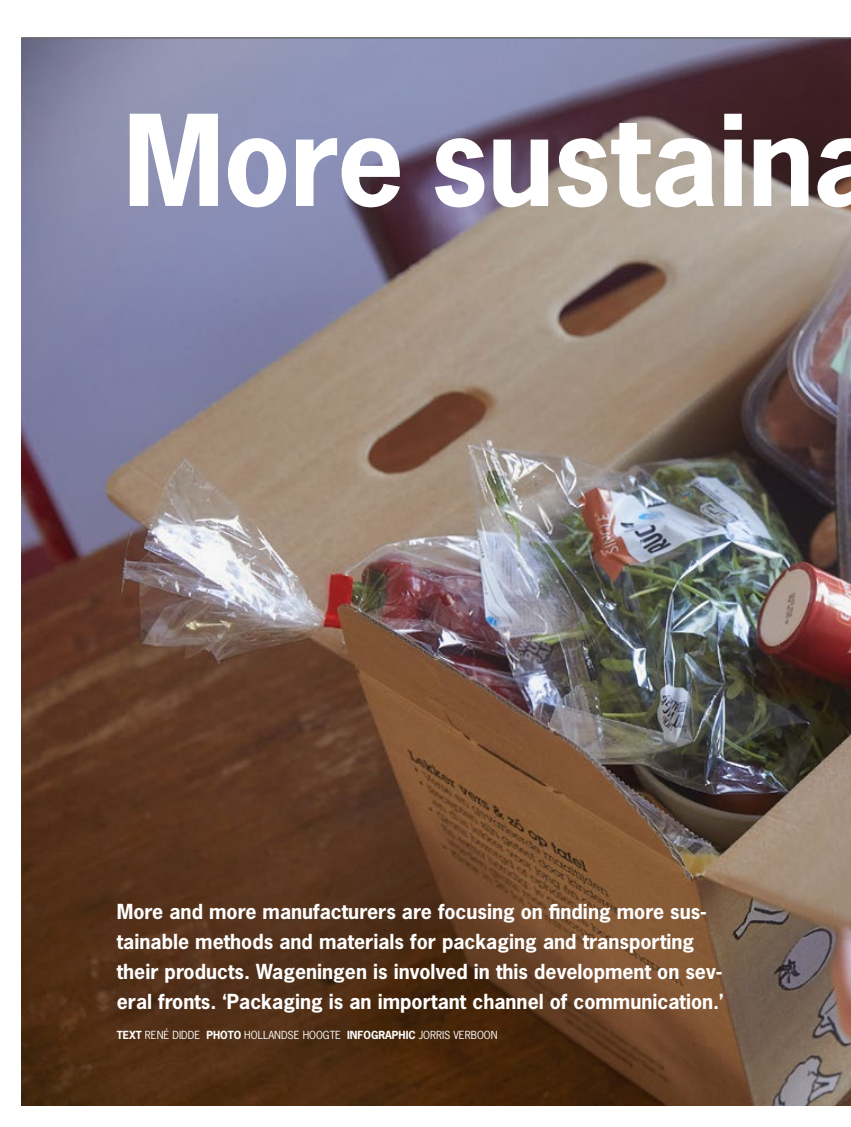
<style>
.page{position:relative;width:851px;height:1127px;background:#fff}
.page>*{position:absolute;margin:0;border:0;box-sizing:border-box;transform-origin:0 0}
.t1{font:700 118.5px "News Gothic Std";letter-spacing:-.01em;color:#fff}
.t2{font:700 19.5px/30px "News Gothic Std";color:#fff}
.t3{font:10.5px "News Gothic Std";color:#fff}
.s1{font-weight:700}
</style>
<div class="page">
<img style="left:21px;top:39px;width:829px;height:1067px">
<svg style="left:21px;top:37px;width:829px;height:2px;background:#76767d"></svg>
<h1 class="t1" style="left:123px;top:83px;width:758px">More sustaina</h1>
<p class="t2" style="left:117px;top:896px;width:608px">More and more manufacturers are focusing on finding more sus&shy;tainable methods and materials for packaging and transporting their products. Wageningen is involved in this development on sev&shy;eral fronts. ‘Packaging is an important channel of communication.’</p>
<p class="t3" style="left:117px;top:1028px;width:382px"><span class="s1">TEXT</span> RENÉ DIDDE <span class="s1">PHOTO</span> HOLLANDSE HOOGTE <span class="s1">INFOGRAPHIC</span> JORRIS VERBOON</p>
</div>
